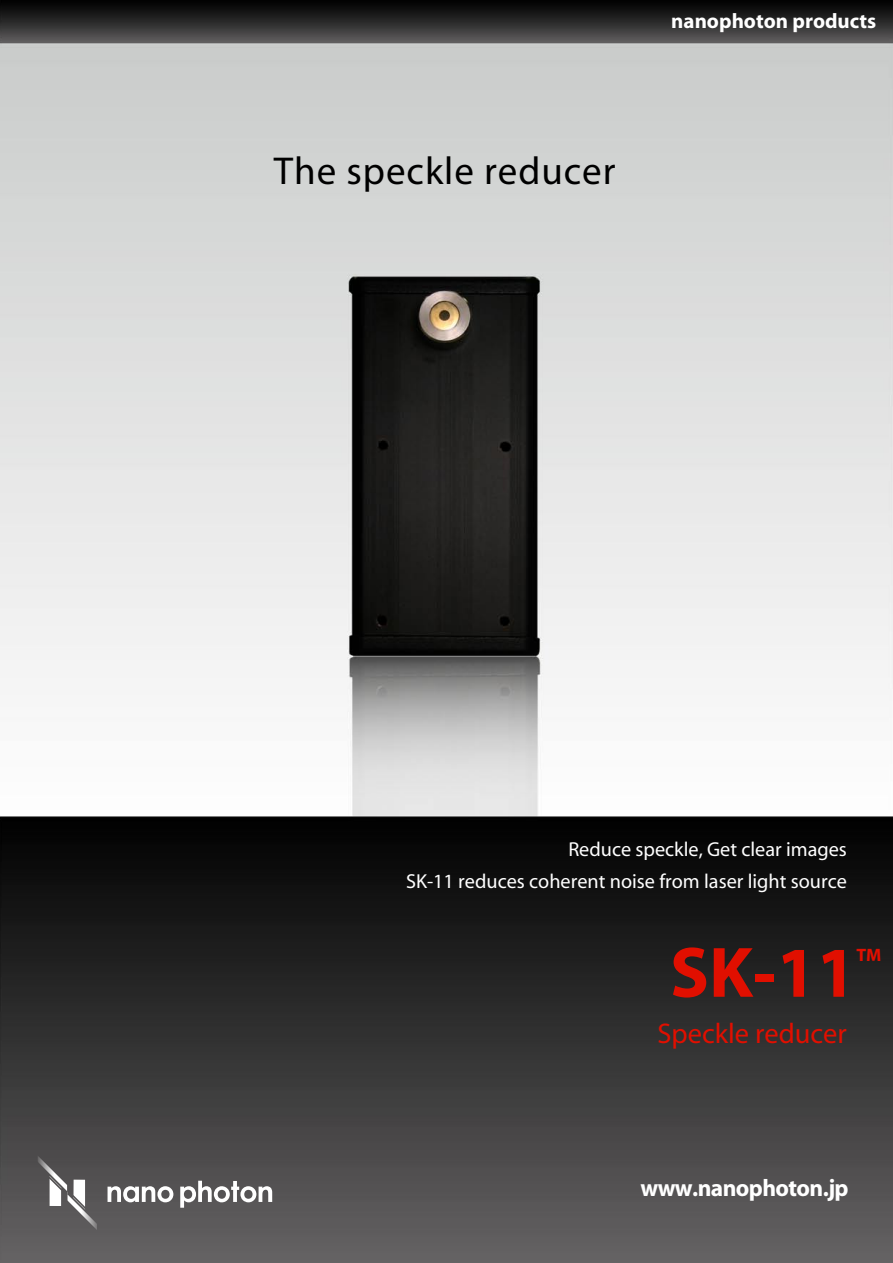
<style>
.page{position:relative;width:893px;height:1263px;background:#fff}
.page>*{position:absolute;margin:0;border:0;box-sizing:border-box;transform-origin:0 0}
.t1{font:700 72px "Myriad";color:#e10f00}
.t2{font:39px "Myriad";letter-spacing:.025em;color:#000}
.t3{font:28.5px "Myriad";color:#e10f00}
.t4{font:700 24px "Myriad";letter-spacing:-.025em;color:#fff}
.t5{font:700 21px "Myriad";color:#fff}
.t6{font:20.25px/31.5px "Myriad";color:#fff;text-align:right}
.t7{font:700 18px "Myriad";color:#e10f00}
</style>
<div class="page">
<img style="left:0;top:0;width:893px;height:1263px">
<svg style="left:108px;top:1186px;width:65px;height:16px"></svg>
<svg style="left:180px;top:1181px;width:92px;height:27px"></svg>
<svg style="left:37px;top:1155px;width:60px;height:78px"></svg>
<h2 class="t2" style="left:274px;top:151px;width:343px">The speckle reducer</h2>
<p class="t5" style="left:671px;top:10px;width:206px">nanophoton products</p>
<p class="t6" style="left:406px;top:835px;width:442px">Reduce speckle, Get clear images<br>SK-11 reduces coherent noise from laser light source</p>
<h1 class="t1" style="left:670px;top:935px;width:188px">SK-11</h1>
<p class="t7" style="left:856px;top:945px;width:27px">TM</p>
<h3 class="t3" style="left:657px;top:1019px;width:191px">Speckle reducer</h3>
<p class="t4" style="left:640px;top:1176px;width:210px">www.nanophoton.jp</p>
</div>
